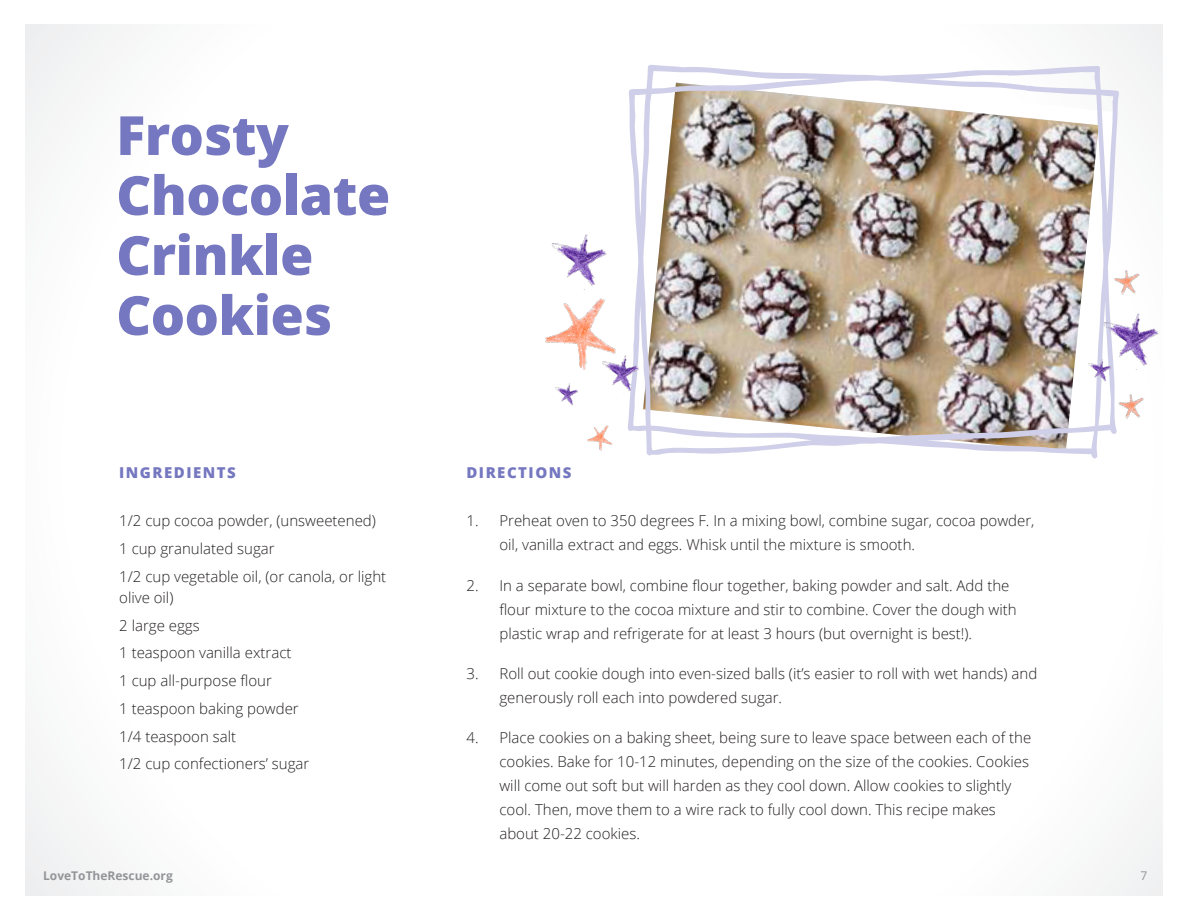
<style>
.page{position:relative;width:1188px;height:918px;background:#fff}
.page>*{position:absolute;margin:0;border:0;box-sizing:border-box;transform-origin:0 0}
.t1{font:800 54px/60px "Open Sans";letter-spacing:-.01em;color:#7577c0}
.Recipe_Ingedients_list{font:300 15px/24px "Open Sans";color:#231f20}
.t2{font:800 15px "Open Sans";letter-spacing:.1em;color:#7577c0}
.t3{font:700 12px "Open Sans";color:#939598}
.t4{font:12px "Open Sans";color:#939598}
</style>
<div class="page">
<img style="left:628px;top:65px;width:491px;height:394px">
<img style="left:612px;top:354px;width:29px;height:39px">
<img style="left:551px;top:234px;width:56px;height:56px">
<img style="left:555px;top:383px;width:23px;height:23px">
<img style="left:1099px;top:310px;width:60px;height:59px">
<img style="left:1086px;top:358px;width:26px;height:25px">
<img style="left:545px;top:298px;width:75px;height:73px">
<img style="left:587px;top:425px;width:26px;height:26px">
<img style="left:1108px;top:264px;width:32px;height:36px">
<img style="left:1112px;top:388px;width:32px;height:36px">
<p class="t1" style="left:116px;top:103px;width:276px">Frosty<br>Chocolate<br>Crinkle<br>Cookies</p>
<p class="t2" style="left:119px;top:461px;width:118px">INGREDIENTS</p>
<p class="t2" style="left:466px;top:461px;width:107px">DIRECTIONS</p>
<p class="Recipe_Ingedients_list" style="left:499px;top:509px;width:537px;text-indent:-33px">1. Preheat oven to 350 degrees F. In a mixing bowl, combine sugar, cocoa powder, oil, vanilla extract and eggs. Whisk until the mixture is smooth.</p>
<p class="Recipe_Ingedients_list" style="left:499px;top:573px;width:519px;text-indent:-33px">2. In a separate bowl, combine flour together, baking powder and salt. Add the flour mixture to the cocoa mixture and stir to combine. Cover the dough with plastic wrap and refrigerate for at least 3 hours (but overnight is best!).</p>
<p class="Recipe_Ingedients_list" style="left:499px;top:661px;width:539px;text-indent:-33px">3. Roll out cookie dough into even-sized balls (it’s easier to roll with wet hands) and generously roll each into powdered sugar.</p>
<p class="Recipe_Ingedients_list" style="left:499px;top:725px;width:533px;text-indent:-33px">4. Place cookies on a baking sheet, being sure to leave space between each of the cookies. Bake for 10-12 minutes, depending on the size of the cookies. Cookies will come out soft but will harden as they cool down. Allow cookies to slightly cool. Then, move them to a wire rack to fully cool down. This recipe makes about 20-22 cookies.</p>
<p class="Recipe_Ingedients_list" style="left:119px;top:509px;width:258px">1/2 cup cocoa powder, (unsweetened)</p>
<p class="Recipe_Ingedients_list" style="left:119px;top:536px;width:157px">1 cup granulated sugar</p>
<p class="Recipe_Ingedients_list" style="left:119px;top:566px;width:269px;line-height:21px">1/2 cup vegetable oil, (or canola, or light olive oil)</p>
<p class="Recipe_Ingedients_list" style="left:119px;top:613px;width:82px">2 large eggs</p>
<p class="Recipe_Ingedients_list" style="left:119px;top:641px;width:174px">1 teaspoon vanilla extract</p>
<p class="Recipe_Ingedients_list" style="left:119px;top:668px;width:154px">1 cup all-purpose flour</p>
<p class="Recipe_Ingedients_list" style="left:119px;top:696px;width:181px">1 teaspoon baking powder</p>
<p class="Recipe_Ingedients_list" style="left:119px;top:724px;width:118px">1/4 teaspoon salt</p>
<p class="Recipe_Ingedients_list" style="left:119px;top:752px;width:192px">1/2 cup confectioners’ sugar</p>
<p class="t3" style="left:43px;top:867px;width:131px">LoveToTheRescue.org</p>
<p class="t4" style="left:1141px;top:867px;width:8px">7</p>
</div>
